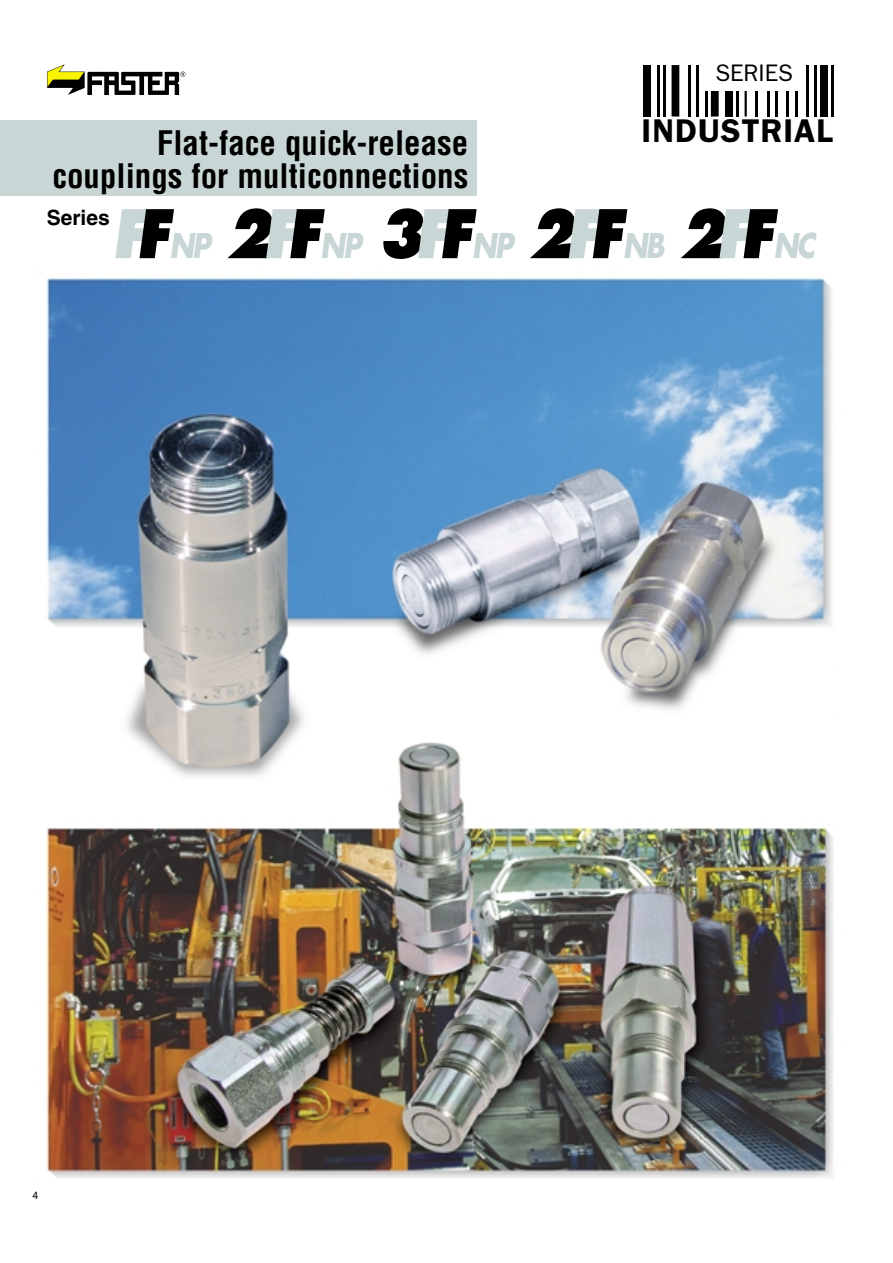
<style>
.page{position:relative;width:893px;height:1263px;background:#fff}
.page>*{position:absolute;margin:0;border:0;box-sizing:border-box;transform-origin:0 0}
.t1{font:italic 700 33.15px "Futura";letter-spacing:-.07em;color:#c8d7d6;scale:.85 1}
.t2{font:700 condensed 33px/33px "Helvetica";color:#000;text-align:right}
.t3{font:600 33px "Franklin Gothic";letter-spacing:.03em;color:#000}
.t4{font:24px "Franklin Gothic";color:#000}
.t5{font:700 21px "Helvetica";color:#000}
.t6{font:10.5px "Helvetica";color:#000}
.s1{font-weight:800;font-size:65.1px}
.s2{font-weight:800;font-size:65.1px;color:#000}
</style>
<div class="page">
<img style="left:46px;top:278px;width:788px;height:900px">
<div style="left:0;top:121px;width:476px;height:75px;background:#c8d7d6"></div>
<svg style="left:47px;top:64px;width:138px;height:31px"></svg>
<div style="left:643px;top:65px;width:8px;height:51px;background:#000"></div>
<hr style="left:657px;top:65px;width:2px;height:51px;background:#000">
<hr style="left:663px;top:65px;width:2px;height:51px;background:#000">
<div style="left:671px;top:65px;width:8px;height:52px;background:#000"></div>
<hr style="left:688px;top:65px;width:2px;height:51px;background:#000">
<hr style="left:696px;top:65px;width:3px;height:51px;background:#000">
<hr style="left:705px;top:91px;width:2px;height:25px;background:#000">
<div style="left:710px;top:91px;width:8px;height:26px;background:#000"></div>
<div style="left:725px;top:91px;width:7px;height:25px;background:#000"></div>
<hr style="left:736px;top:91px;width:2px;height:25px;background:#000">
<hr style="left:744px;top:91px;width:2px;height:26px;background:#000">
<div style="left:819px;top:65px;width:8px;height:51px;background:#000"></div>
<hr style="left:831px;top:65px;width:2px;height:51px;background:#000">
<hr style="left:755px;top:91px;width:3px;height:25px;background:#000">
<hr style="left:767px;top:91px;width:2px;height:25px;background:#000">
<hr style="left:775px;top:91px;width:2px;height:25px;background:#000">
<hr style="left:786px;top:91px;width:2px;height:25px;background:#000">
<hr style="left:795px;top:91px;width:2px;height:25px;background:#000">
<hr style="left:806px;top:65px;width:2px;height:51px;background:#000">
<hr style="left:814px;top:65px;width:3px;height:51px;background:#000">
<p class="t4" style="left:715px;top:65px;width:79px">SERIES</p>
<p class="t3" style="left:641px;top:120px;width:193px">INDUSTRIAL</p>
<p class="t2" style="left:52px;top:129px;width:417px">Flat-face quick-release couplings for multiconnections</p>
<p class="t5" style="left:47px;top:209px;width:65px">Series</p>
<p class="t1" style="left:112px;top:231px;width:828px"><span class="s1">F</span><span class="s2">F</span>NP <span class="s2">2</span><span class="s1">F</span><span class="s2">F</span>NP <span class="s2">3</span><span class="s1">F</span><span class="s2">F</span>NP <span class="s2">2</span><span class="s1">F</span><span class="s2">F</span>NB <span class="s2">2</span><span class="s1">F</span><span class="s2">F</span>NC</p>
<p class="t6" style="left:32px;top:1192px;width:7px">4</p>
</div>
